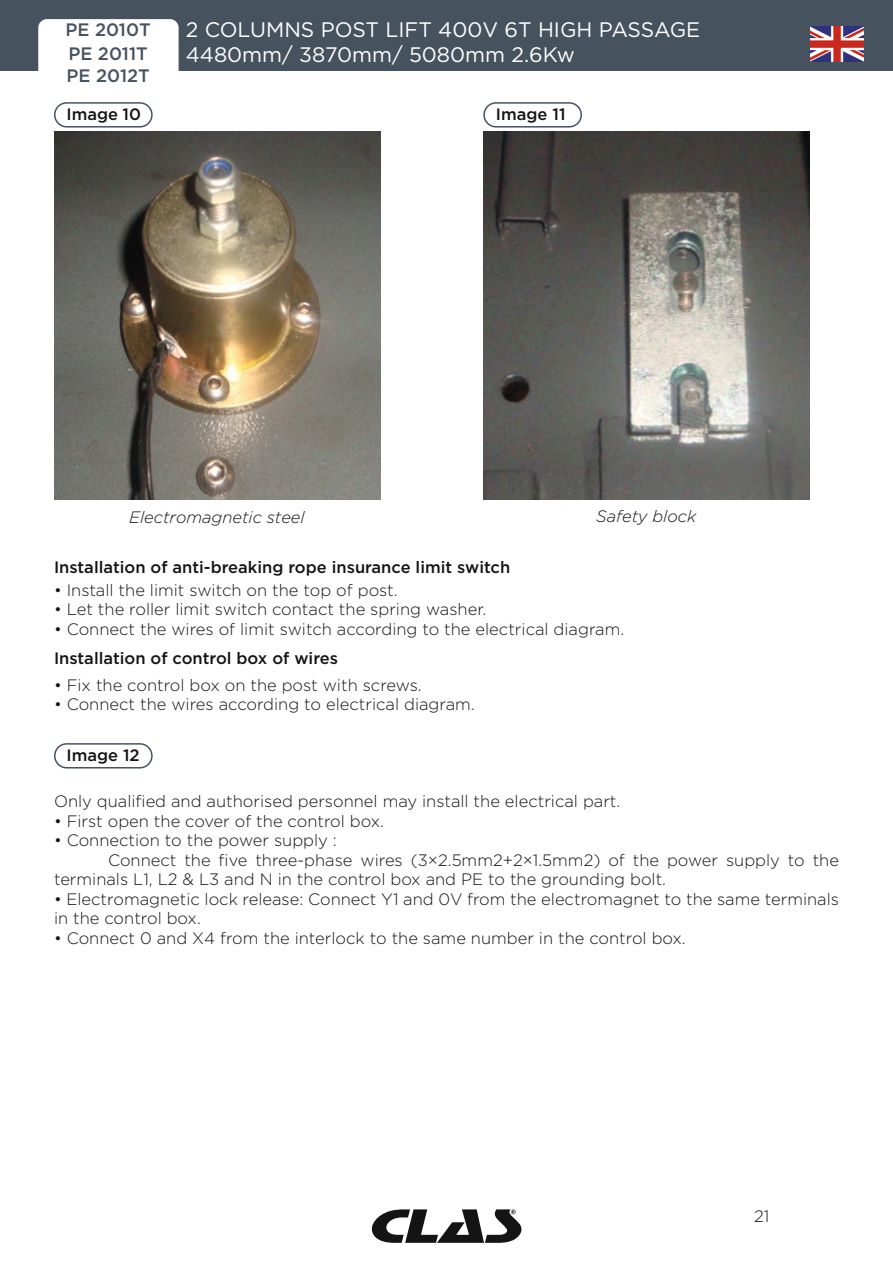
<style>
.page{position:relative;width:893px;height:1263px;background:#fff}
.page>*{position:absolute;margin:0;border:0;box-sizing:border-box;transform-origin:0 0}
.t1{font:21px/25.5px "Gotham";color:#fff}
.t2{font:500 18px "Gotham";color:#47525f}
.t3{font:300 16.5px/19.5px "Gotham";color:#131413}
.t4{font:500 16.5px "Gotham";color:#131413}
.t5{font:italic 300 16.5px "Gotham";color:#131413}
</style>
<div class="page">
<div style="left:0;top:0;width:893px;height:71px;background:#47525f"></div>
<div style="left:38px;top:19px;width:141px;height:70px;background:#fff;border-radius:9px"></div>
<svg style="left:371px;top:1209px;width:151px;height:34px"></svg>
<img style="left:810px;top:26px;width:53px;height:35px">
<img style="left:54px;top:131px;width:326px;height:368px">
<img style="left:483px;top:131px;width:326px;height:368px">
<div style="left:54px;top:102px;width:99px;height:26px;border:2px solid #47525f;border-radius:12px"></div>
<div style="left:483px;top:102px;width:99px;height:26px;border:2px solid #47525f;border-radius:12px"></div>
<div style="left:54px;top:743px;width:99px;height:25px;border:2px solid #47525f;border-radius:12px"></div>
<p class="t2" style="left:66px;top:18px;width:87px">PE 2010T</p>
<p class="t2" style="left:68px;top:42px;width:81px">PE 2011T</p>
<p class="t2" style="left:67px;top:64px;width:85px">PE 2012T</p>
<p class="t1" style="left:186px;top:16px;width:516px">2 COLUMNS POST LIFT 400V 6T HIGH PASSAGE<br>4480mm/ 3870mm/ 5080mm 2.6Kw</p>
<p class="t4" style="left:67px;top:104px;width:76px">Image 10</p>
<p class="t4" style="left:496px;top:104px;width:71px">Image 11</p>
<p class="t5" style="left:129px;top:507px;width:177px">Electromagnetic steel</p>
<p class="t5" style="left:596px;top:505px;width:102px">Safety block</p>
<p class="t4" style="left:54px;top:556px;width:458px">Installation of anti-breaking rope insurance limit switch</p>
<p class="t3" style="left:54px;top:580px;width:345px">• Install the limit switch on the top of post.</p>
<p class="t3" style="left:54px;top:599px;width:434px">• Let the roller limit switch contact the spring washer.</p>
<p class="t3" style="left:54px;top:619px;width:572px">• Connect the wires of limit switch according to the electrical diagram.</p>
<p class="t4" style="left:54px;top:647px;width:286px">Installation of control box of wires</p>
<p class="t3" style="left:54px;top:675px;width:369px">• Fix the control box on the post with screws.</p>
<p class="t3" style="left:54px;top:694px;width:422px">• Connect the wires according to electrical diagram.</p>
<p class="t4" style="left:67px;top:745px;width:75px">Image 12</p>
<p class="t3" style="left:54px;top:791px;width:568px">Only qualified and authorised personnel may install the electrical part.</p>
<p class="t3" style="left:54px;top:811px;width:331px">• First open the cover of the control box.</p>
<p class="t3" style="left:54px;top:830px;width:284px">• Connection to the power supply :</p>
<p class="t3" style="left:108px;top:850px;width:732px">Connect the five three-phase wires (3×2.5mm2+2×1.5mm2) of the power supply to the</p>
<p class="t3" style="left:54px;top:869px;width:614px">terminals L1, L2 &amp; L3 and N in the control box and PE to the grounding bolt.</p>
<p class="t3" style="left:54px;top:889px;width:786px">• Electromagnetic lock release: Connect Y1 and 0V from the electromagnet to the same terminals in the control box.</p>
<p class="t3" style="left:54px;top:928px;width:633px">• Connect 0 and X4 from the interlock to the same number in the control box.</p>
<p class="t3" style="left:754px;top:1206px;width:17px">21</p>
</div>
